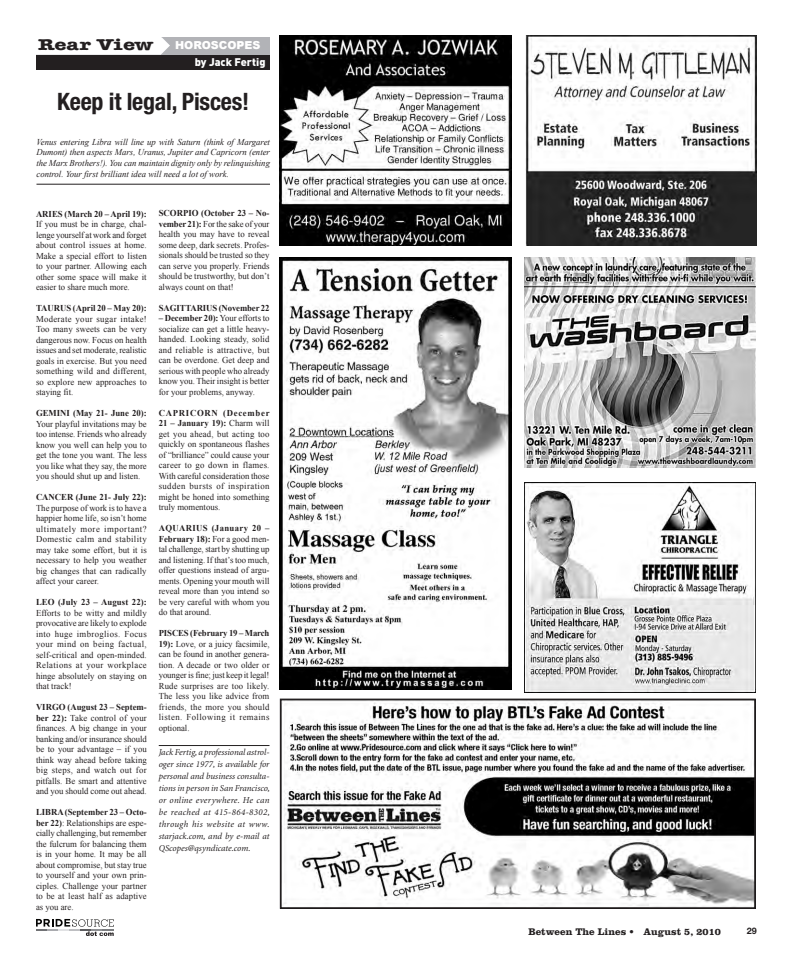
<style>
.page{position:relative;width:792px;height:972px;background:#fff}
.page>*{position:absolute;margin:0;border:0;box-sizing:border-box;transform-origin:0 0}
.Scopes_1_1_Head{font:700 condensed 24px "Helvetica Neue";letter-spacing:-.01em;color:#231f20}
.t1{font:700 16.2px "Dateline";color:#231f20;scale:1.31 1}
.Body_Copy_Serif{font:900 11px "DIN";color:#fff}
.t2{font:900 11px "Arial";color:#fff}
.t3{font:700 10px "Clarendon";color:#231f20}
.Scopes_1_3_Text{font:9px/10.5px "Times New Roman";color:#231f20;text-align:justify}
.Scopes_Tagline{font:9px/12px "Minion MM It 367 585 9";color:#231f20;text-align:justify}
.Scopes_1_2_Intro{font:italic 9px/10.5px "Times New Roman";color:#231f20;text-align:justify}
.Scopes_1_3_Text-2{font:700 9px "Times New Roman";letter-spacing:-.01em;color:#231f20}
.t4{font:700 9px "Helvetica Neue";color:#231f20}
.s1{font-weight:700}
</style>
<div class="page">
<svg style="left:36px;top:919px;width:78px;height:17px"></svg>
<img style="left:280px;top:257px;width:232px;height:432px">
<img style="left:283px;top:702px;width:470px;height:204px">
<div style="left:280px;top:699px;width:476px;height:210px;border:2px solid #231f20"></div>
<div style="left:36px;top:37px;width:234px;height:18px;background:#b2b3b7"></div>
<div style="left:36px;top:55px;width:234px;height:15px;background:#231f20"></div>
<div style="left:36px;top:37px;width:125px;height:18px;background:#fff"></div>
<svg style="left:161px;top:37px;width:9px;height:17px"></svg>
<hr style="left:36px;top:184px;width:234px;height:1px;background:#231f20">
<hr style="left:159px;top:745px;width:111px;height:1px;background:#231f20">
<img style="left:524px;top:258px;width:232px;height:210px">
<img style="left:280px;top:36px;width:232px;height:210px">
<img style="left:524px;top:483px;width:232px;height:210px">
<img style="left:525px;top:35px;width:232px;height:211px">
<p class="t1" style="left:38px;top:34px;width:89px">Rear View</p>
<p class="t2" style="left:175px;top:39px;width:87px">HOROSCOPES</p>
<p class="Body_Copy_Serif" style="left:195px;top:55px;width:72px">by Jack Fertig</p>
<p class="Scopes_1_1_Head" style="left:57px;top:87px;width:194px">Keep it legal, Pisces!</p>
<p class="Scopes_1_2_Intro" style="left:36px;top:137px;width:235px">Venus entering Libra will line up with Saturn (think of Margaret Dumont) then aspects Mars, Uranus, Jupiter and Capricorn (enter the Marx Brothers!). You can maintain dignity only by relinquishing control. Your first brilliant idea will need a lot of work.</p>
<p class="Scopes_1_3_Text" style="left:36px;top:208px;width:112px"><span class="s1">ARIES (March 20 – April 19):<br></span>If you must be in charge, chal&shy;lenge yourself at work and forget about control issues at home.<br>Make a special effort to listen to your partner. Allowing each other some space will make it easier to share much more.</p>
<p class="Scopes_1_3_Text" style="left:36px;top:303px;width:112px"><span class="s1">TAURUS (April 20 – May 20):<br></span>Moderate your sugar intake!<br>Too many sweets can be very dangerous now. Focus on health issues and set moderate, realistic goals in exercise. But you need something wild and different, so explore new approaches to staying fit.</p>
<p class="Scopes_1_3_Text" style="left:36px;top:408px;width:112px"><span class="s1">GEMINI (May 21- June 20):<br></span>Your playful invitations may be too intense. Friends who already know you well can help you to get the tone you want. The less you like what they say, the more you should shut up and listen.</p>
<p class="Scopes_1_3_Text" style="left:36px;top:492px;width:112px"><span class="s1">CANCER (June 21- July 22):<br></span>The purpose of work is to have a happier home life, so isn’t home ultimately more important?<br>Domestic calm and stability may take some effort, but it is necessary to help you weather big changes that can radically affect your career.</p>
<p class="Scopes_1_3_Text" style="left:36px;top:597px;width:112px"><span class="s1">LEO (July 23 – August 22):<br></span>Efforts to be witty and mildly provocative are likely to explode into huge imbroglios. Focus your mind on being factual, self-critical and open-minded.<br>Relations at your workplace hinge absolutely on staying on that track!</p>
<p class="Scopes_1_3_Text" style="left:36px;top:702px;width:112px"><span class="s1">VIRGO (August 23 – Septem&shy;ber 22):</span> Take control of your finances. A big change in your banking and/or insurance should be to your advantage – if you think way ahead before taking big steps, and watch out for pitfalls. Be smart and attentive and you should come out ahead.</p>
<p class="Scopes_1_3_Text" style="left:36px;top:807px;width:112px"><span class="s1">LIBRA (September 23 – Octo&shy;ber 22)</span>: Relationships are espe&shy;cially challenging, but remember the fulcrum for balancing them is in your home. It may be all about compromise, but stay true to yourself and your own prin&shy;ciples. Challenge your partner to be at least half as adaptive as you are.</p>
<p class="Scopes_1_3_Text" style="left:159px;top:208px;width:112px"><span class="s1">SCORPIO (October 23 – No&shy;vember 21):</span> For the sake of your health you may have to reveal some deep, dark secrets. Profes&shy;sionals should be trusted so they can serve you properly. Friends should be trustworthy, but don’t always count on that!</p>
<p class="Scopes_1_3_Text-2" style="left:159px;top:303px;width:112px">SAGITTARIUS (November 22</p>
<p class="Scopes_1_3_Text" style="left:159px;top:313px;width:112px"><span class="s1">– December 20):</span> Your efforts to socialize can get a little heavy&shy;handed. Looking steady, solid and reliable is attractive, but can be overdone. Get deep and serious with people who already know you. Their insight is better for your problems, anyway.</p>
<p class="Scopes_1_3_Text" style="left:159px;top:407px;width:112px"><span class="s1">CAPRICORN (December 21 – January 19):</span> Charm will get you ahead, but acting too quickly on spontaneous flashes of “brilliance” could cause your career to go down in flames.<br>With careful consideration those sudden bursts of inspiration might be honed into something truly momentous.</p>
<p class="Scopes_1_3_Text" style="left:159px;top:523px;width:112px"><span class="s1">AQUARIUS (January 20 – February 18):</span> For a good men&shy;tal challenge, start by shutting up and listening. If that’s too much, offer questions instead of argu&shy;ments. Opening your mouth will reveal more than you intend so be very careful with whom you do that around.</p>
<p class="Scopes_1_3_Text" style="left:159px;top:628px;width:112px"><span class="s1">PISCES (February 19 – March 19):</span> Love, or a juicy facsimile, can be found in another genera&shy;tion. A decade or two older or younger is fine; just keep it legal!<br>Rude surprises are too likely.<br>The less you like advice from friends, the more you should listen. Following it remains optional.</p>
<p class="Scopes_Tagline" style="left:159px;top:746px;width:113px">Jack Fertig, a professional astrol&shy;oger since 1977, is available for personal and business consulta&shy;tions in person in San Francisco, or online everywhere. He can be reached at 415-864-8302, through his website at www. starjack.com, and by e-mail at QScopes@qsyndicate.com.</p>
<p class="t3" style="left:528px;top:925px;width:194px">Between The Lines • August 5, 2010</p>
<p class="t4" style="left:747px;top:925px;width:12px">29</p>
</div>
